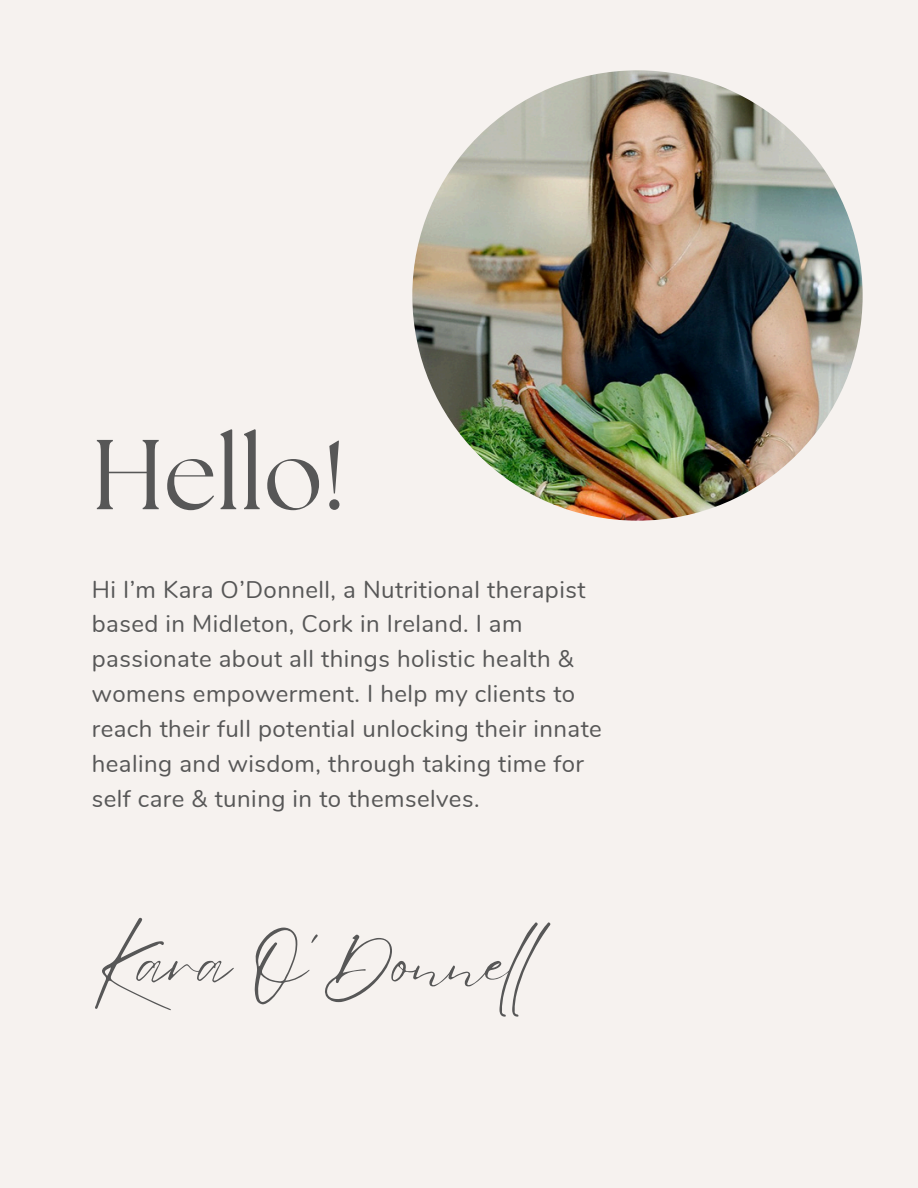
<style>
.page{position:relative;width:918px;height:1188px;background:#f6f2ef}
.page>*{position:absolute;margin:0;border:0;box-sizing:border-box;transform-origin:0 0}
.t1{font:99px "The Seasons";color:#575757}
.t2{font:66.9px "Eyesome Script";color:#575757}
.t3{font:24px/34.8px "Nunito";letter-spacing:.02em;color:#575757}
</style>
<div class="page">
<img style="left:412px;top:70px;width:451px;height:451px;border-radius:50%">
<p class="t1" style="left:92px;top:430px;width:255px">Hello!</p>
<h1 class="t3" style="left:92px;top:572px;width:512px">Hi I’m Kara O’Donnell, a Nutritional therapist based in Midleton, Cork in Ireland. I am passionate about all things holistic health &amp; womens empowerment. I help my clients to reach their full potential unlocking their innate healing and wisdom, through taking time for self care &amp; tuning in to themselves.</h1>
<h2 class="t2" style="left:92px;top:919px;width:431px">Kara O’Donnel</h2>
</div>
